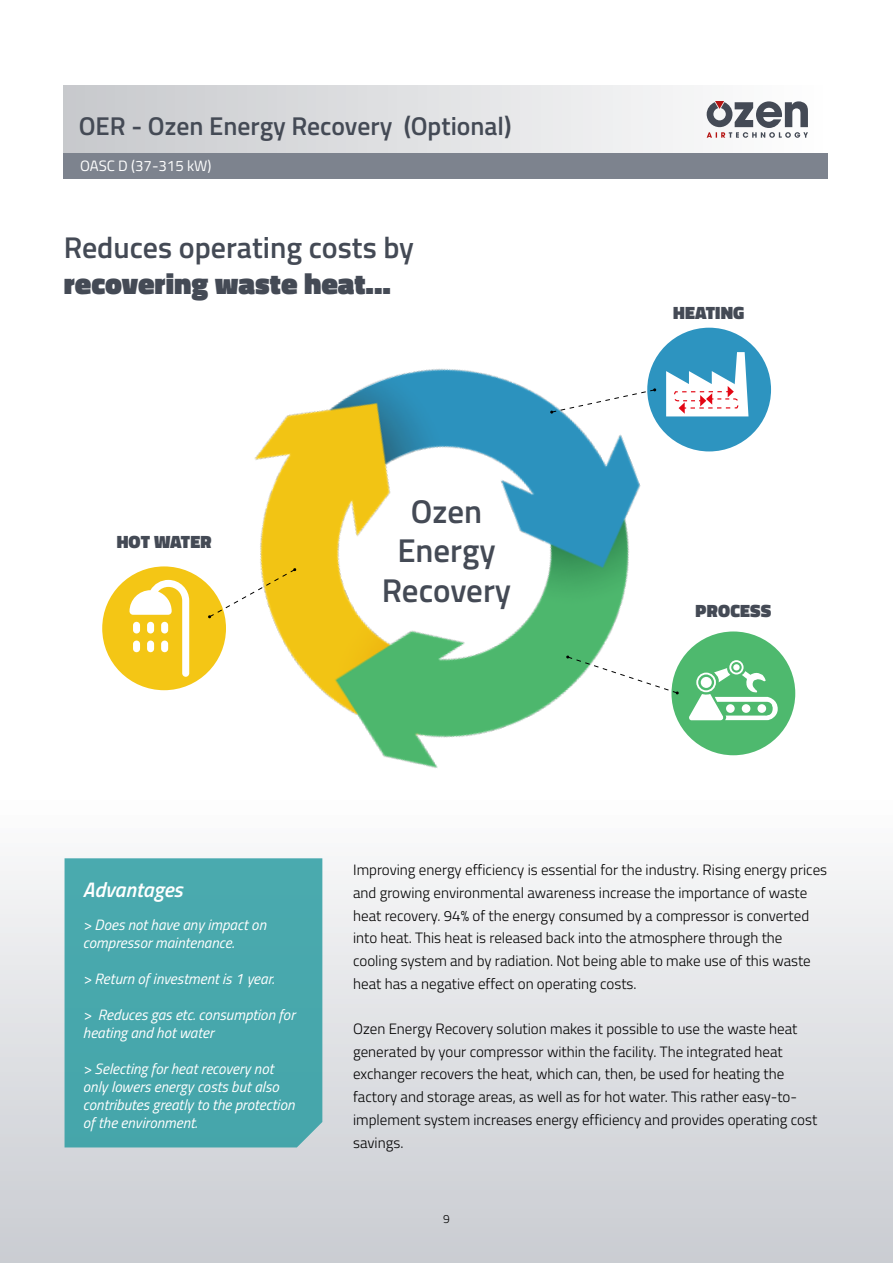
<style>
.page{position:relative;width:893px;height:1263px;background:#fff}
.page>*{position:absolute;margin:0;border:0;box-sizing:border-box;transform-origin:0 0}
.t1{font:600 33px/39.6px "Titillium Web";color:#444a55;text-align:center}
.t2{font:600 30px "Titillium Web";color:#444a55}
.t3{font:900 30px "Titillium Web";color:#444a55}
.t4{font:600 25.65px "Titillium Web";color:#444a55}
.t5{font:italic 600 21px "Titillium Web";color:#fff}
.t6{font:900 18px "Titillium Web";letter-spacing:.01em;color:#444a55}
.t7{font:300 15px/22.6px "Titillium Web";color:#000}
.t8{font:italic 15px/18px "Titillium Web";color:#fff}
.t9{font:15px "Titillium Web";color:#fff}
.t10{font:300 12px "Titillium Web";color:#000}
</style>
<div class="page">
<div style="left:64px;top:85px;width:764px;height:71px;background:linear-gradient(to right,#c7c9cc,#fefefe)"></div>
<div style="left:64px;top:153px;width:764px;height:26px;background:#7d838e"></div>
<svg style="left:707px;top:101px;width:101px;height:37px"></svg>
<div style="left:647px;top:328px;width:124px;height:123px;background:#2d94c0;border-radius:50%"></div>
<div style="left:671px;top:631px;width:124px;height:124px;background:#4eb96e;border-radius:50%"></div>
<div style="left:102px;top:566px;width:124px;height:124px;background:#f4c615;border-radius:50%"></div>
<div style="left:0;top:797px;width:893px;height:466px;background:linear-gradient(to bottom,#fcfcfc,#c8cbd0)"></div>
<img style="left:179px;top:327px;width:559px;height:500px">
<div style="left:65px;top:858px;width:257px;height:289px;background:#48a8ac"></div>
<svg style="left:666px;top:352px;width:82px;height:64px"></svg>
<svg style="left:130px;top:580px;width:59px;height:97px"></svg>
<div style="left:133px;top:640px;width:7px;height:12px;background:#fff;border-radius:4px"></div>
<div style="left:147px;top:640px;width:7px;height:12px;background:#fff;border-radius:4px"></div>
<div style="left:161px;top:640px;width:7px;height:12px;background:#fff;border-radius:4px"></div>
<div style="left:133px;top:622px;width:7px;height:11px;background:#fff;border-radius:4px"></div>
<div style="left:147px;top:622px;width:7px;height:11px;background:#fff;border-radius:4px"></div>
<div style="left:161px;top:622px;width:7px;height:11px;background:#fff;border-radius:4px"></div>
<svg style="left:550px;top:388px;width:106px;height:26px"></svg>
<svg style="left:566px;top:655px;width:113px;height:40px"></svg>
<svg style="left:208px;top:568px;width:88px;height:50px"></svg>
<div style="left:733px;top:664px;width:7px;height:6px;background:#fff;border-radius:50%"></div>
<svg style="left:689px;top:668px;width:89px;height:52px"></svg>
<div style="left:696px;top:673px;width:20px;height:19px;border:2px solid #fff;border-radius:50%"></div>
<div style="left:729px;top:660px;width:15px;height:14px;border:2px solid #fff;border-radius:50%"></div>
<h3 class="t4" style="left:79px;top:107px;width:434px">OER - Ozen Energy Recovery (Optional)</h3>
<p class="t9" style="left:80px;top:154px;width:133px">OASC D (37-315 kW)</p>
<h2 class="t2" style="left:64px;top:225px;width:352px">Reduces operating costs by</h2>
<h2 class="t3" style="left:64px;top:261px;width:329px">recovering waste heat...</h2>
<p class="t6" style="left:117px;top:528px;width:96px">HOT WATER</p>
<h1 class="t1" style="left:382px;top:490px;width:131px">Ozen<br>Energy<br>Recovery</h1>
<p class="t6" style="left:673px;top:299px;width:73px">HEATING</p>
<p class="t6" style="left:696px;top:597px;width:77px">PROCESS</p>
<h3 class="t5" style="left:83px;top:874px;width:101px">Advantages</h3>
<p class="t8" style="left:83px;top:915px;width:185px">&gt; Does not have any impact on compressor maintenance.</p>
<p class="t8" style="left:83px;top:969px;width:193px">&gt; Return of investment is 1 year.</p>
<p class="t8" style="left:83px;top:1005px;width:214px">&gt; Reduces gas etc. consumption for heating and hot water</p>
<p class="t8" style="left:83px;top:1059px;width:213px">&gt; Selecting for heat recovery not only lowers energy costs but also contributes greatly to the protection of the environment.</p>
<p class="t7" style="left:353px;top:858px;width:476px">Improving energy efficiency is essential for the industry. Rising energy prices and growing environmental awareness increase the importance of waste heat recovery. 94% of the energy consumed by a compressor is converted into heat. This heat is released back into the atmosphere through the cooling system and by radiation. Not being able to make use of this waste heat has a negative effect on operating costs.</p>
<p class="t7" style="left:353px;top:1017px;width:466px">Ozen Energy Recovery solution makes it possible to use the waste heat generated by your compressor within the facility. The integrated heat exchanger recovers the heat, which can, then, be used for heating the factory and storage areas, as well as for hot water. This rather easy-to&shy;implement system increases energy efficiency and provides operating cost savings.</p>
<p class="t10" style="left:443px;top:1210px;width:8px">9</p>
</div>
